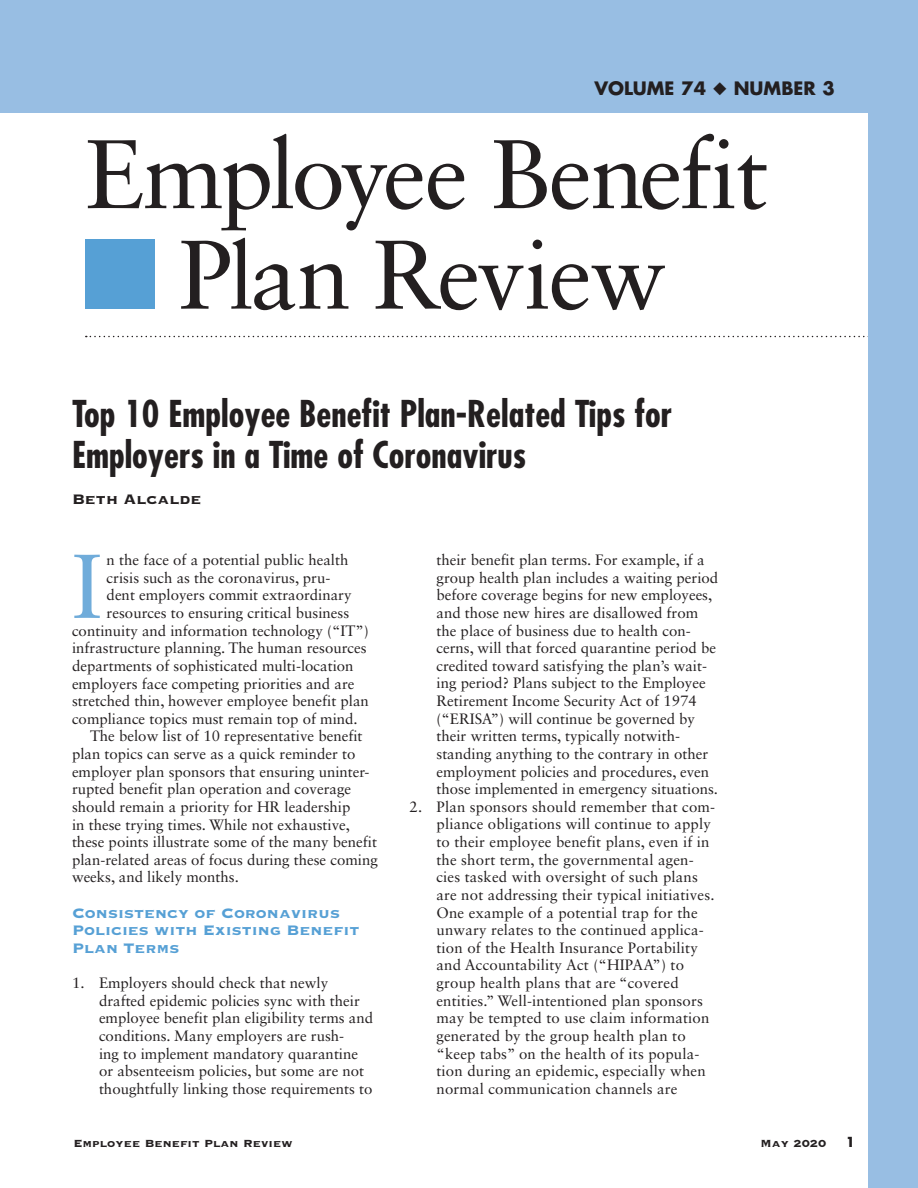
<style>
.page{position:relative;width:918px;height:1188px;background:#fff}
.page>*{position:absolute;margin:0;border:0;box-sizing:border-box;transform-origin:0 0}
.t1{font:97.5px/100.5px "Sabon LT Std";letter-spacing:-.025em;color:#231f20;text-align:center}
.t2{font:90.75px "Sabon LT Std";color:#70acda}
.t3{font:700 condensed 36px/40.5px "Futura Std";color:#231f20}
.t4{font:18px/17.5px "Copperplate Gothic Std 33 BC";color:#56a0d5}
.t5{font:700 18px "Futura Std";color:#231f20}
.t6{font:18px "Copperplate Gothic Std 33 BC";color:#231f20}
.t7{font:15px/17.7px "Sabon LT Std";color:#231f20}
.t8{font:13.5px "Copperplate Gothic Std 33 BC";color:#231f20}
.t9{font:700 13.5px "Futura Std";color:#231f20}
.s1{font-size:93px}
</style>
<div class="page">
<div style="left:0;top:0;width:918px;height:112px;background:#98bee3"></div>
<svg style="left:86px;top:336px;width:782px;height:1px"></svg>
<div style="left:85px;top:239px;width:69px;height:70px;background:#56a0d5"></div>
<div style="left:868px;top:0;width:50px;height:1188px;background:#98bee3"></div>
<p class="t5" style="left:594px;top:76px;width:242px">VOLUME 74 ◆ NUMBER 3</p>
<h1 class="t1" style="left:85px;top:123px;width:685px">Employee Benefit<br>P<span class="s1">l</span>an Review</h1>
<h3 class="t3" style="left:72px;top:394px;width:602px">Top 10 Employee Benefit Plan-Related Tips for<br>Employers in a Time of Coronavirus</h3>
<p class="t6" style="left:72px;top:490px;width:131px">Beth Alcalde</p>
<h2 class="t2" style="left:72px;top:532px;width:32px">I</h2>
<p class="t7" style="left:107px;top:551px;width:243px">n the face of a potential public health</p>
<p class="t7" style="left:107px;top:569px;width:225px">crisis such as the coronavirus, pru-</p>
<p class="t7" style="left:107px;top:586px;width:246px">dent employers commit extraordinary</p>
<p class="t7" style="left:107px;top:604px;width:244px">resources to ensuring critical business</p>
<p class="t7" style="left:72px;top:621px;width:298px">continuity and information technology (“IT”)</p>
<p class="t7" style="left:72px;top:639px;width:296px">infrastructure planning. The human resources</p>
<p class="t7" style="left:72px;top:657px;width:283px">departments of sophisticated multi-location</p>
<p class="t7" style="left:72px;top:674px;width:284px">employers face competing priorities and are</p>
<p class="t7" style="left:72px;top:692px;width:298px">stretched thin, however employee benefit plan</p>
<p class="t7" style="left:72px;top:710px;width:287px">compliance topics must remain top of mind.</p>
<p class="t7" style="left:90px;top:727px;width:274px">The below list of 10 representative benefit</p>
<p class="t7" style="left:72px;top:745px;width:285px">plan topics can serve as a quick reminder to</p>
<p class="t7" style="left:72px;top:762px;width:299px">employer plan sponsors that ensuring uninter-</p>
<p class="t7" style="left:72px;top:780px;width:281px">rupted benefit plan operation and coverage</p>
<p class="t7" style="left:72px;top:798px;width:280px">should remain a priority for HR leadership</p>
<p class="t7" style="left:72px;top:815px;width:280px">in these trying times. While not exhaustive,</p>
<p class="t7" style="left:72px;top:833px;width:306px">these points illustrate some of the many benefit</p>
<p class="t7" style="left:72px;top:851px;width:307px">plan-related areas of focus during these coming</p>
<p class="t7" style="left:72px;top:868px;width:168px">weeks, and likely months.</p>
<p class="t4" style="left:72px;top:904px;width:289px">Consistency of Coronavirus<br>Policies with Existing Benefit<br>Plan Terms</p>
<p class="t7" style="left:99px;top:974px;width:276px;text-indent:-27px">1. Employers should check that newly drafted epidemic policies sync with their employee benefit plan eligibility terms and conditions. Many employers are rush-<br>ing to implement mandatory quarantine or absenteeism policies, but some are not thoughtfully linking those requirements to</p>
<p class="t7" style="left:436px;top:551px;width:283px">their benefit plan terms. For example, if a group health plan includes a waiting period before coverage begins for new employees, and those new hires are disallowed from the place of business due to health con&shy;cerns, will that forced quarantine period be credited toward satisfying the plan’s wait&shy;ing period? Plans subject to the Employee Retirement Income Security Act of 1974 (“ERISA”) will continue be governed by their written terms, typically notwith&shy;standing anything to the contrary in other employment policies and procedures, even those implemented in emergency situations.</p>
<p class="t7" style="left:436px;top:798px;width:280px;text-indent:-27px">2. Plan sponsors should remember that com&shy;pliance obligations will continue to apply to their employee benefit plans, even if in the short term, the governmental agen&shy;cies tasked with oversight of such plans are not addressing their typical initiatives.<br>One example of a potential trap for the unwary relates to the continued applica&shy;tion of the Health Insurance Portability and Accountability Act (“HIPAA”) to group health plans that are “covered entities.” Well-intentioned plan sponsors may be tempted to use claim information generated by the group health plan to “keep tabs” on the health of its popula&shy;tion during an epidemic, especially when normal communication channels are</p>
<p class="t8" style="left:74px;top:1136px;width:221px">Employee Benefit Plan Review</p>
<p class="t8" style="left:760px;top:1136px;width:68px">May 2020</p>
<p class="t9" style="left:846px;top:1133px;width:11px">1</p>
</div>
